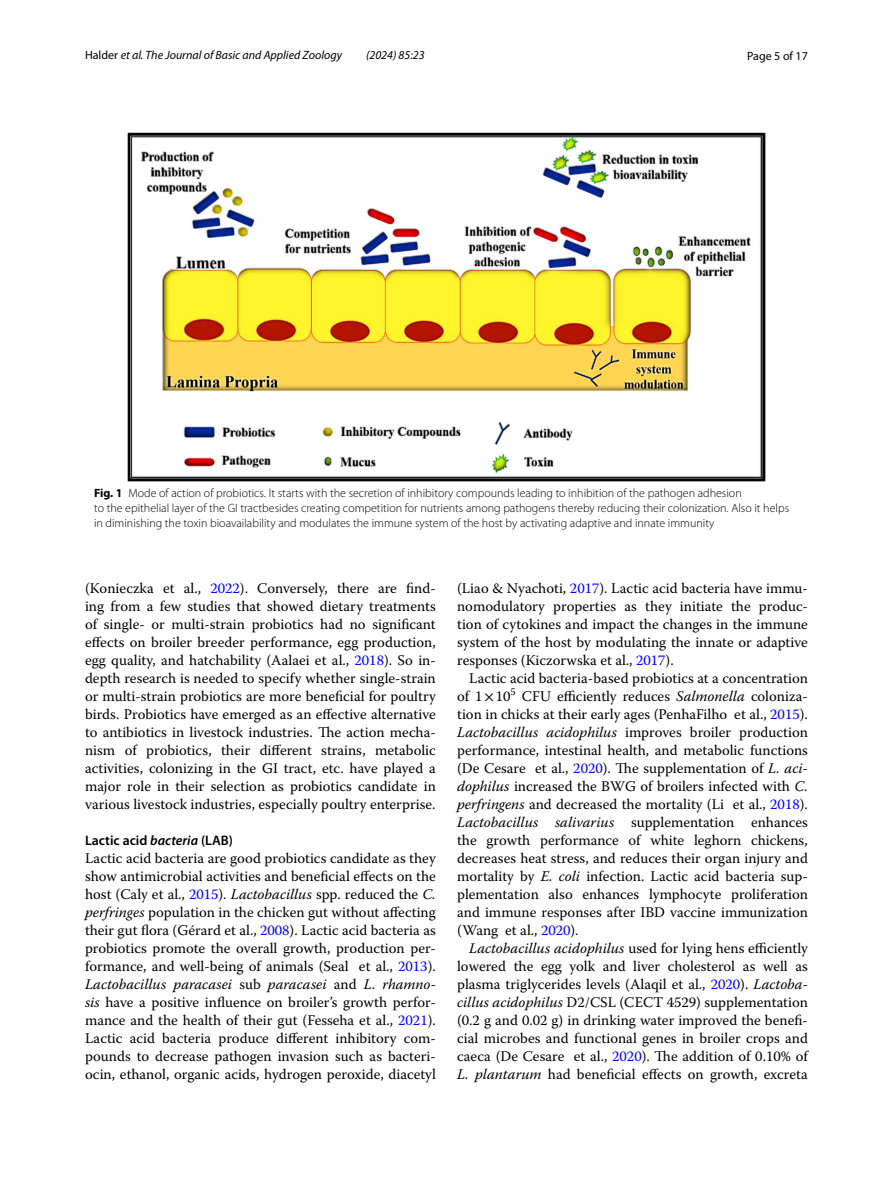
<style>
.page{position:relative;width:893px;height:1187px;background:#fff}
.page>*{position:absolute;margin:0;border:0;box-sizing:border-box;transform-origin:0 0}
.t1{font:14.7px/18px "Warnock Pro";color:#000;text-align:justify}
.t2{font:600 13.8px "Myriad Pro";color:#000}
.t3{font:300 12px/15px "Myriad Pro";color:#000}
.t4{font:italic 12px "Myriad Pro";color:#000}
.t5{font:12px "Myriad Pro";color:#000}
.s1{font-style:normal}
.s2{font-weight:700}
.s3{color:#00f}
.s4{font-style:italic}
.s5{font-family:"STIX"}
</style>
<div class="page">
<img style="left:128px;top:133px;width:637px;height:348px">
<p class="t4" style="left:85px;top:48px;width:258px"><span class="s1">Halder</span> et al. The Journal of Basic and Applied Zoology</p>
<p class="t4" style="left:366px;top:48px;width:60px">(2024) 85:23</p>
<p class="t5" style="left:747px;top:48px;width:62px">Page 5 of 17</p>
<p class="t3" style="left:94px;top:485px;width:697px"><span class="s2">Fig. 1</span> Mode of action of probiotics. It starts with the secretion of inhibitory compounds leading to inhibition of the pathogen adhesion<br>to the epithelial layer of the GI tractbesides creating competition for nutrients among pathogens thereby reducing their colonization. Also it helps in diminishing the toxin bioavailability and modulates the immune system of the host by activating adaptive and innate immunity</p>
<p class="t1" style="left:85px;top:578px;width:352px">(Konieczka et al., <span class="s3">2022</span>). Conversely, there are find&shy;ing from a few studies that showed dietary treatments of single- or multi-strain probiotics had no significant effects on broiler breeder performance, egg production, egg quality, and hatchability (Aalaei et al., <span class="s3">2018</span>). So in&shy;depth research is needed to specify whether single-strain or multi-strain probiotics are more beneficial for poultry birds. Probiotics have emerged as an effective alternative to antibiotics in livestock industries. The action mecha&shy;nism of probiotics, their different strains, metabolic activities, colonizing in the GI tract, etc. have played a major role in their selection as probiotics candidate in various livestock industries, especially poultry enterprise.</p>
<p class="t2" style="left:85px;top:831px;width:149px">Lactic acid <span class="s4">bacteria</span> (LAB)</p>
<p class="t1" style="left:85px;top:848px;width:352px">Lactic acid bacteria are good probiotics candidate as they show antimicrobial activities and beneficial effects on the host (Caly et al., <span class="s3">2015</span>). <span class="s4">Lactobacillus</span> spp. reduced the <span class="s4">C. perfringes</span> population in the chicken gut without affecting their gut flora (Gérard et al., <span class="s3">2008</span>). Lactic acid bacteria as probiotics promote the overall growth, production per&shy;formance, and well-being of animals (Seal et al., <span class="s3">2013</span>).<br><span class="s4">Lactobacillus paracasei</span> sub <span class="s4">paracasei</span> and <span class="s4">L</span>. <span class="s4">rhamno&shy;sis</span> have a positive influence on broiler’s growth perfor&shy;mance and the health of their gut (Fesseha et al., <span class="s3">2021</span>).<br>Lactic acid bacteria produce different inhibitory com&shy;pounds to decrease pathogen invasion such as bacteri&shy;ocin, ethanol, organic acids, hydrogen peroxide, diacetyl</p>
<p class="t1" style="left:457px;top:578px;width:352px">(Liao &amp; Nyachoti, <span class="s3">2017</span>). Lactic acid bacteria have immu&shy;nomodulatory properties as they initiate the produc&shy;tion of cytokines and impact the changes in the immune system of the host by modulating the innate or adaptive responses (Kiczorwska et al., <span class="s3">2017</span>).</p>
<p class="t1" style="left:457px;top:668px;width:352px;text-indent:12px">Lactic acid bacteria-based probiotics at a concentration of 1<span class="s5">×</span> -10<sup>5</sup> CFU efficiently reduces <span class="s4">Salmonella</span> coloniza&shy;tion in chicks at their early ages (PenhaFilho et al., <span class="s3">2015</span>).<br><span class="s4">Lactobacillus acidophilus</span> improves broiler production performance, intestinal health, and metabolic functions (De Cesare et al., <span class="s3">2020</span>). The supplementation of <span class="s4">L. aci&shy;dophilus</span> increased the BWG of broilers infected with <span class="s4">C. perfringens</span> and decreased the mortality (Li et al., <span class="s3">2018</span>).<br><span class="s4">Lactobacillus salivarius</span> supplementation enhances the growth performance of white leghorn chickens, decreases heat stress, and reduces their organ injury and mortality by <span class="s4">E. coli</span> infection. Lactic acid bacteria sup&shy;plementation also enhances lymphocyte proliferation and immune responses after IBD vaccine immunization (Wang et al., <span class="s3">2020</span>).</p>
<p class="t1" style="left:457px;top:938px;width:352px;text-indent:12px"><span class="s4">Lactobacillus acidophilus</span> used for lying hens efficiently lowered the egg yolk and liver cholesterol as well as plasma triglycerides levels (Alaqil et al., <span class="s3">2020</span>). <span class="s4">Lactoba&shy;cillus acidophilus</span> D2/CSL (CECT 4529) supplementation (0.2 g and 0.02 g) in drinking water improved the benefi&shy;cial microbes and functional genes in broiler crops and caeca (De Cesare et al., <span class="s3">2020</span>). The addition of 0.10% of <span class="s4">L. plantarum</span> had beneficial effects on growth, excreta</p>
</div>
